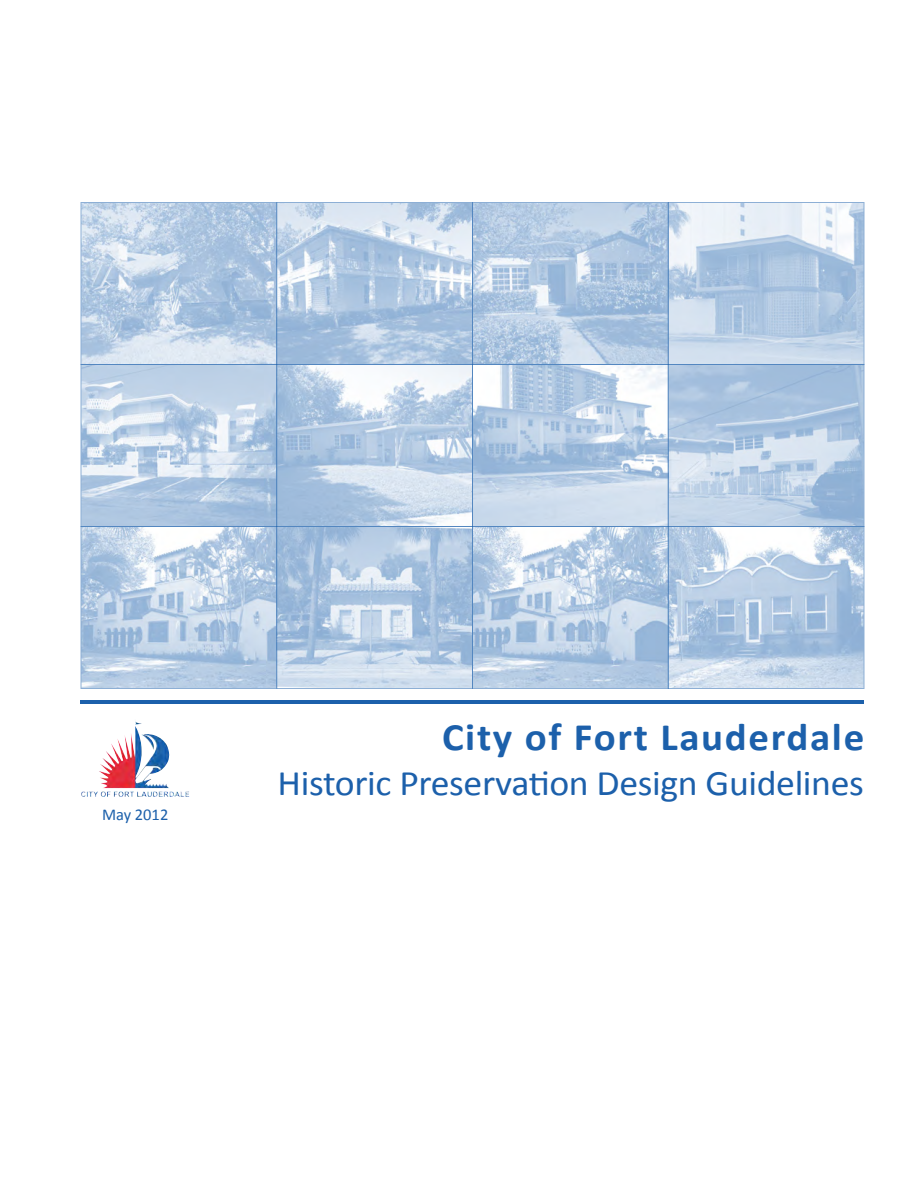
<style>
.page{position:relative;width:918px;height:1188px;background:#fff}
.page>*{position:absolute;margin:0;border:0;box-sizing:border-box;transform-origin:0 0}
.Title_Page_-_Header{font:700 39px "Calibri";letter-spacing:.04em;color:#1c60ab;scale:1.05 1}
.Title_Page_-_Header-2{font:36px "Calibri";letter-spacing:-.01em;color:#1c60ab;scale:1.05 1}
.Title_Page_-_Header-3{font:16.5px "Calibri";color:#1c60ab}
</style>
<div class="page">
<hr style="left:81px;top:700px;width:783px;height:4px;background:#1c60ab">
<img style="left:83px;top:204px;width:779px;height:483px">
<div style="left:81px;top:364px;width:196px;height:163px;border:1px solid #1c60ab"></div>
<div style="left:277px;top:364px;width:196px;height:163px;border:1px solid #1c60ab"></div>
<div style="left:472px;top:364px;width:196px;height:163px;border:1px solid #1c60ab"></div>
<div style="left:668px;top:364px;width:196px;height:163px;border:1px solid #1c60ab"></div>
<div style="left:277px;top:202px;width:196px;height:163px;border:1px solid #1c60ab"></div>
<div style="left:472px;top:202px;width:196px;height:163px;border:1px solid #1c60ab"></div>
<img style="left:99px;top:721px;width:43px;height:57px">
<p class="Title_Page_-_Header-3" style="left:102px;top:804px;width:68px">May 2012</p>
<p class="Title_Page_-_Header" style="left:442px;top:712px;width:404px">City of Fort Lauderdale</p>
<p class="Title_Page_-_Header-2" style="left:278px;top:760px;width:560px">Historic Preservation Design Guidelines</p>
</div>
